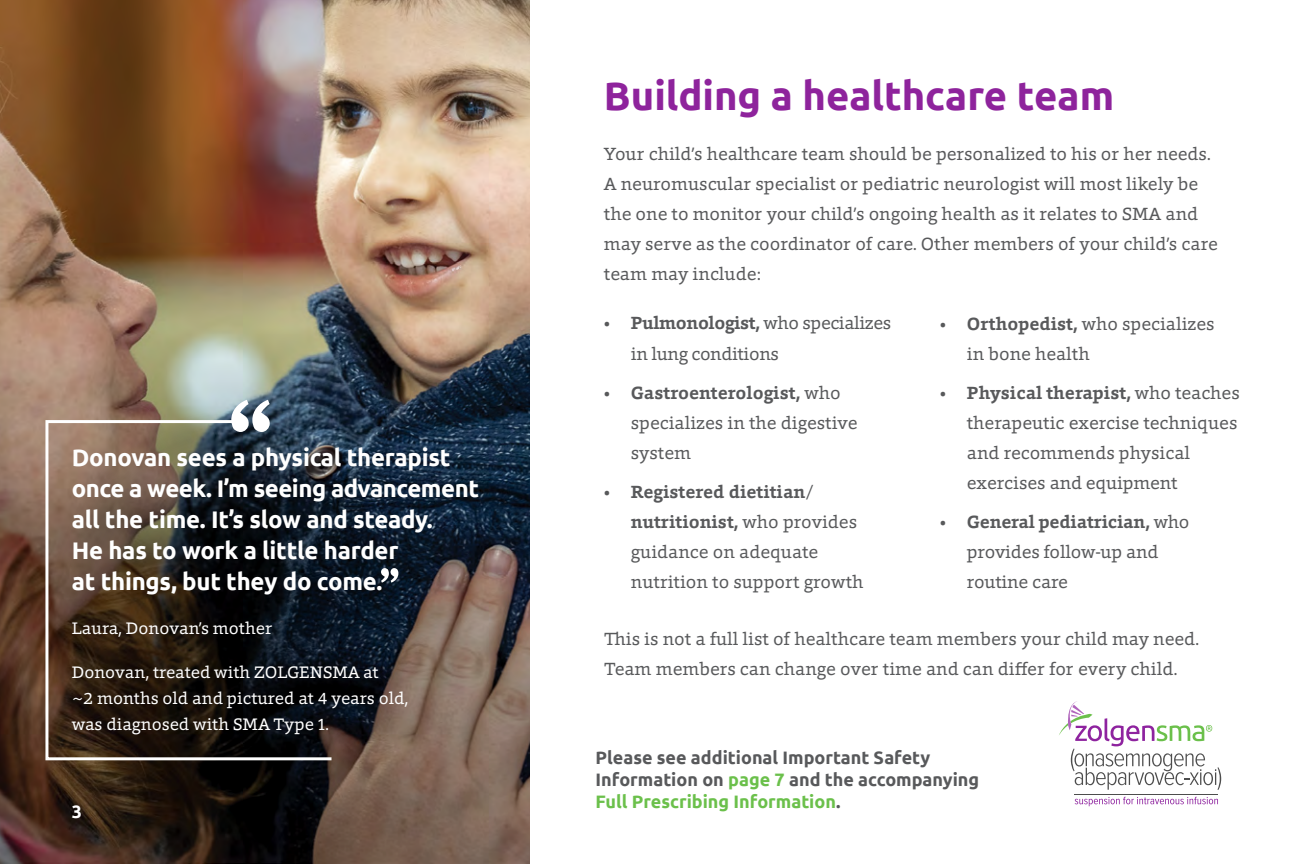
<style>
.page{position:relative;width:1296px;height:864px;background:#fff}
.page>*{position:absolute;margin:0;border:0;box-sizing:border-box;transform-origin:0 0}
.t1{font:700 40px "Ubuntu";color:#8e239c}
.t2{font:700 24px/31px "Ubuntu";letter-spacing:-.01em;color:#fff}
.t3{font:18px/30px "Foro";color:#58595b}
.t4{font:700 18px/22px "Ubuntu";color:#58595b}
.t5{font:18px/30px "Foro";letter-spacing:-.02em;color:#58595b}
.t6{font:700 18px "Ubuntu";color:#fff}
.t7{font:17px/26px "Foro";color:#fff}
.s1{font-weight:700}
.s2{color:#6bc04b}
</style>
<div class="page">
<img style="left:0;top:0;width:529px;height:864px">
<svg style="left:122px;top:447px;width:407px;height:417px;background:#594e4a"></svg>
<svg style="left:38px;top:400px;width:383px;height:445px;background:#222123"></svg>
<svg style="left:44px;top:419px;width:291px;height:343px;background:#352f2a"></svg>
<svg style="left:231px;top:400px;width:39px;height:32px"></svg>
<svg style="left:381px;top:568px;width:17px;height:15px"></svg>
<svg style="left:1075px;top:797px;width:143px;height:9px"></svg>
<svg style="left:1059px;top:701px;width:162px;height:89px"></svg>
<hr style="left:1075px;top:794px;width:143px;height:1px;background:#4d4d4d">
<h2 class="t2" style="left:72px;top:442px;width:409px">Donovan sees a physical therapist once a week. I’m seeing advancement all the time. It’s slow and steady.<br>He has to work a little harder<br>at things, but they do come.</h2>
<p class="t7" style="left:72px;top:614px;width:202px">Laura, Donovan’s mother</p>
<p class="t7" style="left:72px;top:659px;width:338px">Donovan, treated with ZOLGENSMA at<br>~2 months old and pictured at 4 years old, was diagnosed with SMA Type 1.</p>
<p class="t6" style="left:72px;top:800px;width:12px">3</p>
<h1 class="t1" style="left:604px;top:71px;width:512px">Building a healthcare team</h1>
<p class="t3" style="left:604px;top:138px;width:615px">Your child’s healthcare team should be personalized to his or her needs.<br>A neuromuscular specialist or pediatric neurologist will most likely be the one to monitor your child’s ongoing health as it relates to SMA and may serve as the coordinator of care. Other members of your child’s care team may include:</p>
<p class="t5" style="left:631px;top:308px;width:262px;text-indent:-27px"><span class="s1">• Pulmonologist,</span> who specializes in lung conditions</p>
<p class="t3" style="left:631px;top:377px;width:228px;text-indent:-27px"><span class="s1">• Gastroenterologist,</span> who specializes in the digestive system</p>
<p class="t3" style="left:631px;top:476px;width:234px;text-indent:-27px"><span class="s1">• Registered dietitian/ nutritionist,</span> who provides guidance on adequate nutrition to support growth</p>
<p class="t3" style="left:967px;top:308px;width:249px;text-indent:-27px"><span class="s1">• Orthopedist,</span> who specializes in bone health</p>
<p class="t3" style="left:967px;top:377px;width:274px;text-indent:-27px"><span class="s1">• Physical therapist,</span> who teaches therapeutic exercise techniques and recommends physical exercises and equipment</p>
<p class="t3" style="left:967px;top:506px;width:224px;text-indent:-27px"><span class="s1">• General pediatrician,</span> who provides follow-up and routine care</p>
<p class="t3" style="left:604px;top:623px;width:597px">This is not a full list of healthcare team members your child may need.<br>Team members can change over time and can differ for every child.</p>
<p class="t4" style="left:596px;top:747px;width:385px">Please see additional Important Safety<br>Information on <span class="s2">page 7</span> and the accompanying<br><span class="s2">Full Prescribing Information</span>.</p>
</div>
